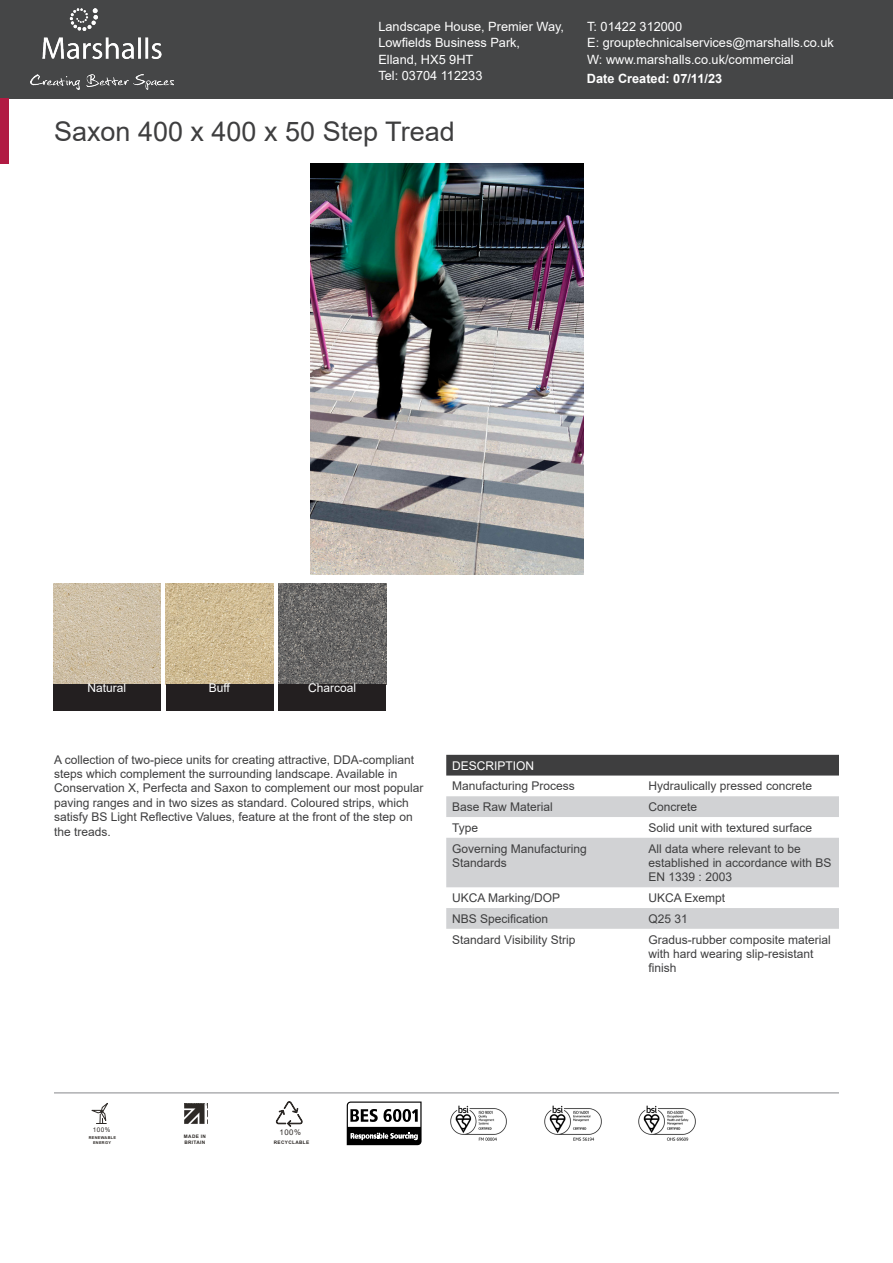
<style>
.page{position:relative;width:893px;height:1263px;background:#fff}
.page>*{position:absolute;margin:0;border:0;box-sizing:border-box;transform-origin:0 0}
.Column_1{font:27px "Arial";color:#3e3e3f}
.Address{font:12.75px "Arial";color:#fff}
.t1{font:700 12.75px "Arial";color:#fff}
.Column_1-2{font:12px/14.4px "Arial";color:#3e3e3f}
.Table_Header{font:12px "Arial";color:#fff}
.t2{font:7.8px "Arial";color:#2d2926}
.t3{font:6.45px "Arial";color:#2d2926}
.t4{font:700 4.8px/6.4px "Arial";letter-spacing:.075em;color:#2d2926}
.t5{font:700 3.9px/5.2px "Arial";letter-spacing:.075em;color:#2d2926;text-align:center}
</style>
<div class="page">
<div style="left:0;top:0;width:893px;height:98px;background:#454647"></div>
<img style="left:31px;top:9px;width:143px;height:81px">
<div style="left:446px;top:755px;width:393px;height:20px;background:#3e3e3f"></div>
<svg style="left:446px;top:796px;width:393px;height:133px;fill:#d1d2d4"></svg>
<hr style="left:54px;top:1092px;width:785px;height:1px;background:#939598">
<svg style="left:91px;top:1103px;width:17px;height:21px"></svg>
<svg style="left:184px;top:1104px;width:24px;height:20px"></svg>
<svg style="left:276px;top:1101px;width:27px;height:26px"></svg>
<svg style="left:347px;top:1101px;width:75px;height:44px"></svg>
<img style="left:450px;top:1105px;width:57px;height:36px">
<img style="left:544px;top:1105px;width:58px;height:36px">
<img style="left:638px;top:1105px;width:58px;height:36px">
<div style="left:0;top:98px;width:9px;height:66px;background:#b11b43"></div>
<img style="left:310px;top:164px;width:274px;height:411px">
<img style="left:53px;top:583px;width:108px;height:101px">
<img style="left:166px;top:583px;width:107px;height:101px">
<img style="left:278px;top:583px;width:108px;height:101px">
<div style="left:53px;top:684px;width:108px;height:27px;background:#231f20"></div>
<div style="left:166px;top:684px;width:107px;height:27px;background:#231f20"></div>
<div style="left:278px;top:684px;width:108px;height:27px;background:#231f20"></div>
<p class="Address" style="left:378px;top:17px;width:187px">Landscape House, Premier Way,</p>
<p class="Address" style="left:378px;top:34px;width:143px">Lowfields Business Park,</p>
<p class="Address" style="left:378px;top:50px;width:96px">Elland, HX5 9HT</p>
<p class="Address" style="left:378px;top:67px;width:105px">Tel: 03704 112233</p>
<p class="Column_1" style="left:54px;top:113px;width:402px">Saxon 400 x 400 x 50 Step Tread</p>
<p class="Address" style="left:587px;top:17px;width:96px">T: 01422 312000</p>
<p class="Address" style="left:587px;top:34px;width:248px">E: grouptechnicalservices@marshalls.co.uk</p>
<p class="Address" style="left:587px;top:50px;width:208px">W: www.marshalls.co.uk/commercial</p>
<p class="t1" style="left:587px;top:69px;width:137px">Date Created: 07/11/23</p>
<p class="Table_Header" style="left:87px;top:680px;width:40px">Natural</p>
<p class="Table_Header" style="left:209px;top:680px;width:23px">Buff</p>
<p class="Table_Header" style="left:308px;top:680px;width:50px">Charcoal</p>
<p class="Column_1-2" style="left:54px;top:752px;width:371px">A collection of two-piece units for creating attractive, DDA-compliant steps which complement the surrounding landscape. Available in Conservation X, Perfecta and Saxon to complement our most popular paving ranges and in two sizes as standard. Coloured strips, which satisfy BS Light Reflective Values, feature at the front of the step on the treads.</p>
<p class="Table_Header" style="left:452px;top:757px;width:84px">DESCRIPTION</p>
<p class="Column_1-2" style="left:452px;top:779px;width:124px">Manufacturing Process</p>
<p class="Column_1-2" style="left:649px;top:779px;width:165px">Hydraulically pressed concrete</p>
<p class="Column_1-2" style="left:452px;top:799px;width:102px">Base Raw Material</p>
<p class="Column_1-2" style="left:649px;top:799px;width:50px">Concrete</p>
<p class="Column_1-2" style="left:452px;top:820px;width:28px">Type</p>
<p class="Column_1-2" style="left:649px;top:820px;width:165px">Solid unit with textured surface</p>
<p class="Column_1-2" style="left:452px;top:841px;width:136px">Governing Manufacturing<br>Standards</p>
<p class="Column_1-2" style="left:649px;top:841px;width:184px">All data where relevant to be established in accordance with BS<br>EN 1339 : 2003</p>
<p class="Column_1-2" style="left:452px;top:890px;width:110px">UKCA Marking/DOP</p>
<p class="Column_1-2" style="left:649px;top:890px;width:78px">UKCA Exempt</p>
<p class="Column_1-2" style="left:452px;top:911px;width:98px">NBS Specification</p>
<p class="Column_1-2" style="left:649px;top:911px;width:41px">Q25 31</p>
<p class="Column_1-2" style="left:452px;top:932px;width:125px">Standard Visibility Strip</p>
<p class="Column_1-2" style="left:649px;top:932px;width:184px">Gradus-rubber composite material with hard wearing slip-resistant finish</p>
<p class="t3" style="left:93px;top:1125px;width:19px">100%</p>
<p class="t5" style="left:89px;top:1135px;width:29px">RENEWABLE<br>ENERGY</p>
<p class="t2" style="left:279px;top:1127px;width:23px">100%</p>
<p class="t4" style="left:184px;top:1133px;width:24px">MADE IN<br>BRITAIN</p>
<p class="t4" style="left:274px;top:1139px;width:37px">RECYCLABLE</p>
</div>
